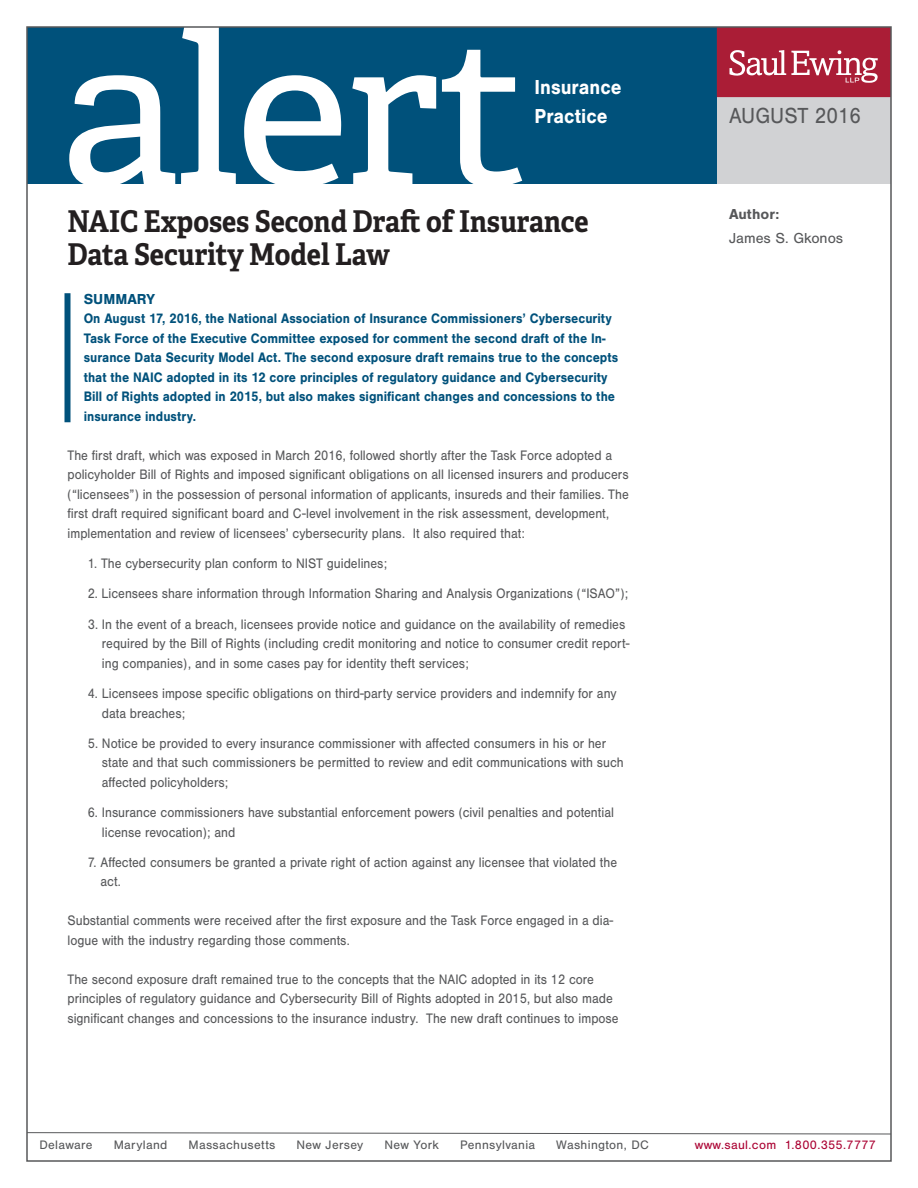
<style>
.page{position:relative;width:918px;height:1188px;background:#fff}
.page>*{position:absolute;margin:0;border:0;box-sizing:border-box;transform-origin:0 0}
.t1{font:208.8px "Adelle";letter-spacing:-.025em;color:#fff;scale:1.07 1}
.t2{font:700 30px/33px "Adelle";color:#231f20;scale:.9 1}
.t3{font:22.65px "Nimbus San";color:#57585a;scale:.92 1}
.t4{font:700 21px/28.5px "Nimbus San";color:#fff;scale:.92 1}
.t5{font:15px "Nimbus San";color:#57585a}
.t6{font:700 15px "Nimbus San";color:#57585a}
.t7{font:700 15px "Nimbus San";color:#00517b}
.t8{font:14.25px/19.5px "Nimbus San";color:#57585a;scale:.9 1}
.t9{font:700 14.25px/19.5px "Nimbus San";color:#00517b;scale:.9 1}
.t10{font:12.75px "Nimbus San";letter-spacing:.025em;color:#57585a}
.t11{font:12.75px "Nimbus San";letter-spacing:.025em;color:#ab0333}
</style>
<div class="page">
<svg style="left:29px;top:1132px;width:860px;height:3px"></svg>
<div style="left:27px;top:27px;width:864px;height:157px;background:#00517b"></div>
<div style="left:718px;top:27px;width:173px;height:157px;background:#d1d2d4"></div>
<svg style="left:717px;top:29px;width:172px;height:68px;background:#b2344b"></svg>
<div style="left:64px;top:293px;width:6px;height:129px;background:#00517b"></div>
<h1 class="t1" style="left:59px;top:-42px;width:440px">alert</h1>
<h3 class="t4" style="left:535px;top:73px;width:96px">Insurance<br>Practice</h3>
<h2 class="t2" style="left:68px;top:204px;width:580px">NAIC Exposes Second Draft of Insurance<br>Data Security Model Law</h2>
<p class="t7" style="left:84px;top:291px;width:73px">SUMMARY</p>
<p class="t9" style="left:84px;top:309px;width:595px">On August 17, 2016, the National Association of Insurance Commissioners’ Cybersecurity Task Force of the Executive Committee exposed for comment the second draft of the In&shy;surance Data Security Model Act. The second exposure draft remains true to the concepts that the NAIC adopted in its 12 core principles of regulatory guidance and Cybersecurity Bill of Rights adopted in 2015, but also makes significant changes and concessions to the insurance industry.</p>
<p class="t8" style="left:68px;top:446px;width:625px">The first draft, which was exposed in March 2016, followed shortly after the Task Force adopted a policyholder Bill of Rights and imposed significant obligations on all licensed insurers and producers (“licensees”) in the possession of personal information of applicants, insureds and their families. The first draft required significant board and C-level involvement in the risk assessment, development, implementation and review of licensees’ cybersecurity plans. It also required that:</p>
<p class="t8" style="left:88px;top:554px;width:334px">1. The cybersecurity plan conform to NIST guidelines;</p>
<p class="t8" style="left:88px;top:584px;width:602px">2. Licensees share information through Information Sharing and Analysis Organizations (“ISAO”);</p>
<p class="t8" style="left:102px;top:615px;width:588px;text-indent:-14px">3. In the event of a breach, licensees provide notice and guidance on the availability of remedies required by the Bill of Rights (including credit monitoring and notice to consumer credit report&shy;ing companies), and in some cases pay for identity theft services;</p>
<p class="t8" style="left:102px;top:684px;width:573px;text-indent:-14px">4. Licensees impose specific obligations on third-party service providers and indemnify for any data breaches;</p>
<p class="t8" style="left:102px;top:734px;width:581px;text-indent:-14px">5. Notice be provided to every insurance commissioner with affected consumers in his or her state and that such commissioners be permitted to review and edit communications with such affected policyholders;</p>
<p class="t8" style="left:102px;top:803px;width:570px;text-indent:-14px">6. Insurance commissioners have substantial enforcement powers (civil penalties and potential license revocation); and</p>
<p class="t8" style="left:101px;top:853px;width:576px;text-indent:-13px">7. Affected consumers be granted a private right of action against any licensee that violated the act.</p>
<p class="t8" style="left:67px;top:911px;width:608px">Substantial comments were received after the first exposure and the Task Force engaged in a dia&shy;logue with the industry regarding those comments.</p>
<p class="t8" style="left:68px;top:970px;width:614px">The second exposure draft remained true to the concepts that the NAIC adopted in its 12 core principles of regulatory guidance and Cybersecurity Bill of Rights adopted in 2015, but also made significant changes and concessions to the insurance industry. The new draft continues to impose</p>
<h3 class="t3" style="left:729px;top:103px;width:145px">AUGUST 2016</h3>
<p class="t6" style="left:729px;top:206px;width:52px">Author:</p>
<p class="t5" style="left:729px;top:229px;width:116px">James S. Gkonos</p>
<p class="t10" style="left:39px;top:1138px;width:55px">Delaware</p>
<p class="t10" style="left:114px;top:1138px;width:55px">Maryland</p>
<p class="t10" style="left:188px;top:1138px;width:88px">Massachusetts</p>
<p class="t10" style="left:296px;top:1138px;width:68px">New Jersey</p>
<p class="t10" style="left:384px;top:1138px;width:56px">New York</p>
<p class="t10" style="left:460px;top:1138px;width:77px">Pennsylvania</p>
<p class="t10" style="left:556px;top:1138px;width:94px">Washington, DC</p>
<p class="t11" style="left:695px;top:1138px;width:183px">www.saul.com 1.800.355.7777</p>
</div>
